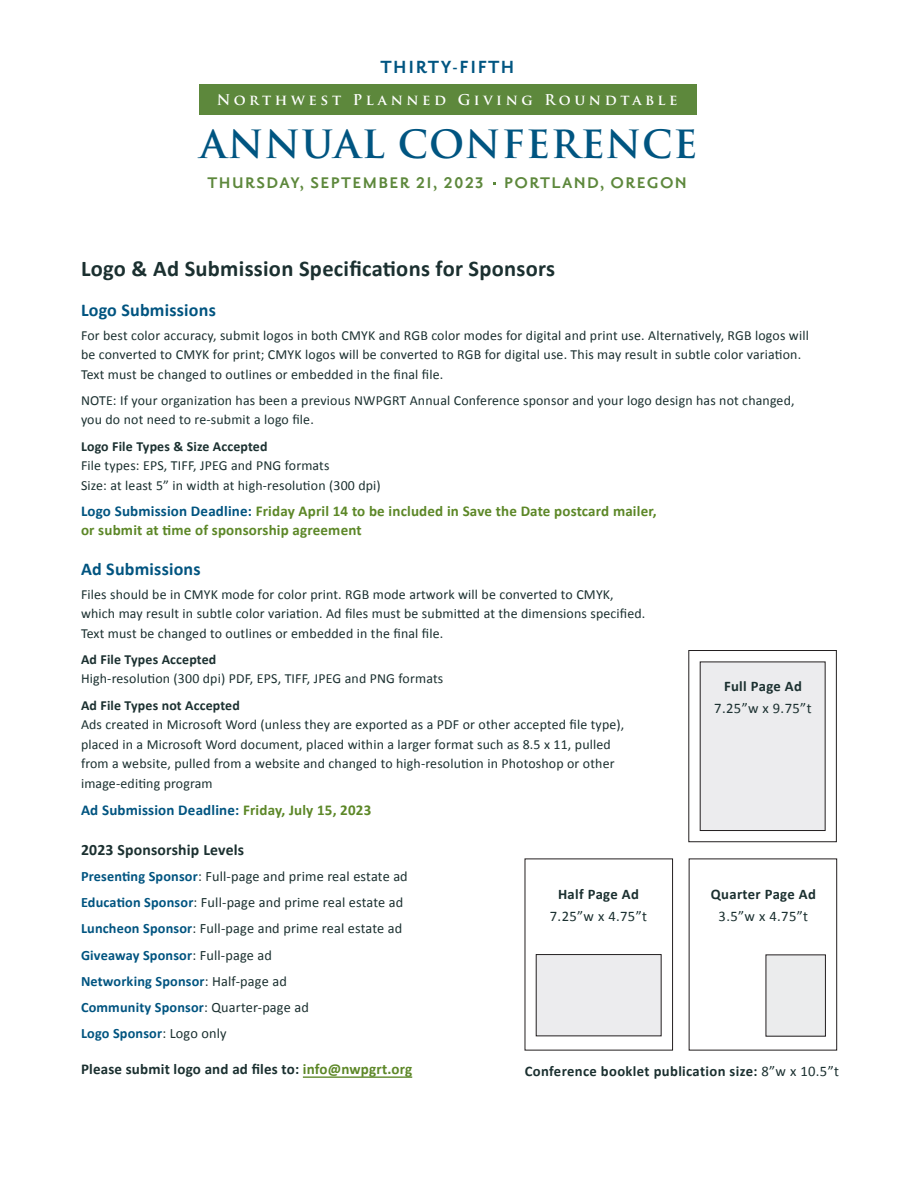
<style>
.page{position:relative;width:918px;height:1188px;background:#fff}
.page>*{position:absolute;margin:0;border:0;box-sizing:border-box;transform-origin:0 0}
.t1{font:700 37.95px "Trajan Pro";letter-spacing:.025em;color:#005581}
.t2{font:700 22.5px "Calibri";letter-spacing:.01em;color:#1b3030}
.t3{font:700 21.45px "Priori San";letter-spacing:.075em;color:#005581}
.t4{font:700 18.75px "Priori San";letter-spacing:.075em;color:#5d883c}
.t5{font:700 18px "Calibri";letter-spacing:.01em;color:#005480}
.t6{font:700 15.75px "Calibri";letter-spacing:.01em;color:#1b3030}
.t7{font:700 15px/19.5px "Calibri";letter-spacing:.01em;color:#5c8727}
.t8{font:700 15px "Calibri";letter-spacing:.01em;color:#1b3030}
.t9{font:700 15px "Calibri";letter-spacing:.01em;color:#005480}
.t10{font:700 14.7px "Calibri";letter-spacing:.025em;color:#1b3030}
.t11{font:14.7px "Calibri";letter-spacing:.025em;color:#1b3030}
.t12{font:700 14.55px "Trajan Pro";letter-spacing:.25em;color:#fff}
.t13{font:14.25px "Calibri";letter-spacing:.01em;color:#1b3030}
.t14{font:700 14.25px "Calibri";letter-spacing:.01em;color:#005480}
.t15{font:13.8px/19.5px "Calibri";letter-spacing:.01em;color:#1b3030}
.t16{font:700 13.8px "Calibri";letter-spacing:.01em;color:#1b3030}
.s1{color:#005480}
.s2{color:#5c8727}
.s3{font-weight:700;color:#005480}
.s4{font-weight:400;color:#1b3030}
.s5{font-weight:400}
</style>
<div class="page">
<div style="left:199px;top:84px;width:497px;height:31px;background:#5d883c"></div>
<div style="left:700px;top:662px;width:125px;height:169px;background:#ececee"></div>
<div style="left:689px;top:650px;width:148px;height:192px;border:1px solid #231f20"></div>
<div style="left:536px;top:955px;width:125px;height:81px;background:#ececee"></div>
<div style="left:536px;top:954px;width:125px;height:82px;border:1px solid #231f20"></div>
<div style="left:766px;top:955px;width:59px;height:81px;background:#ebeced"></div>
<div style="left:766px;top:955px;width:60px;height:81px;border:1px solid #231f20"></div>
<hr style="left:303px;top:1076px;width:109px;height:2px;background:#5c8727">
<p class="t3" style="left:380px;top:56px;width:136px">THIRTY-FIFTH</p>
<p class="t12" style="left:217px;top:90px;width:462px">Northwest Planned Giving Roundtable</p>
<p class="t1" style="left:200px;top:121px;width:499px">ANNUAL CONFERENCE</p>
<p class="t4" style="left:208px;top:173px;width:481px">THURSDAY, SEPTEMBER 21, 2023 PORTLAND, OREGON</p>
<p class="t2" style="left:81px;top:255px;width:476px">Logo &amp; Ad Submission Specifications for Sponsors</p>
<p class="t5" style="left:81px;top:299px;width:136px">Logo Submissions</p>
<p class="t15" style="left:81px;top:325px;width:729px">For best color accuracy, submit logos in both CMYK and RGB color modes for digital and print use. Alternatively, RGB logos will be converted to CMYK for print; CMYK logos will be converted to RGB for digital use. This may result in subtle color variation.<br>Text must be changed to outlines or embedded in the final file.</p>
<p class="t15" style="left:81px;top:390px;width:715px">NOTE: If your organization has been a previous NWPGRT Annual Conference sponsor and your logo design has not changed, you do not need to re-submit a logo file.</p>
<p class="t16" style="left:81px;top:438px;width:188px">Logo File Types &amp; Size Accepted</p>
<p class="t15" style="left:81px;top:455px;width:301px">File types: EPS, TIFF, JPEG and PNG formats<br>Size: at least 5” in width at high-resolution (300 dpi)</p>
<p class="t7" style="left:81px;top:500px;width:577px"><span class="s1">Logo Submission Deadline:</span> Friday April 14 to be included in Save the Date postcard mailer, or submit at time of sponsorship agreement</p>
<p class="t5" style="left:81px;top:558px;width:121px">Ad Submissions</p>
<p class="t15" style="left:81px;top:584px;width:566px">Files should be in CMYK mode for color print. RGB mode artwork will be converted to CMYK, which may result in subtle color variation. Ad files must be submitted at the dimensions specified.<br>Text must be changed to outlines or embedded in the final file.</p>
<p class="t16" style="left:81px;top:651px;width:137px">Ad File Types Accepted</p>
<p class="t15" style="left:81px;top:668px;width:364px">High-resolution (300 dpi) PDF, EPS, TIFF, JPEG and PNG formats</p>
<p class="t16" style="left:81px;top:696px;width:160px">Ad File Types not Accepted</p>
<p class="t15" style="left:81px;top:714px;width:545px">Ads created in Microsoft Word (unless they are exported as a PDF or other accepted file type), placed in a Microsoft Word document, placed within a larger format such as 8.5 x 11, pulled from a website, pulled from a website and changed to high-resolution in Photoshop or other image-editing program</p>
<p class="t10" style="left:724px;top:677px;width:79px">Full Page Ad</p>
<p class="t11" style="left:714px;top:699px;width:99px">7.25”w x 9.75”t</p>
<p class="t9" style="left:81px;top:801px;width:292px">Ad Submission Deadline: <span class="s2">Friday, July 15, 2023</span></p>
<p class="t6" style="left:81px;top:840px;width:165px">2023 Sponsorship Levels</p>
<p class="t13" style="left:81px;top:867px;width:328px"><span class="s3">Presenting Sponsor</span>: Full-page and prime real estate ad</p>
<p class="t13" style="left:81px;top:894px;width:324px"><span class="s3">Education Sponsor</span>: Full-page and prime real estate ad</p>
<p class="t13" style="left:81px;top:920px;width:323px"><span class="s3">Luncheon Sponsor</span>: Full-page and prime real estate ad</p>
<p class="t14" style="left:81px;top:946px;width:193px">Giveaway Sponsor<span class="s4">: Full-page ad</span></p>
<p class="t14" style="left:81px;top:972px;width:207px">Networking Sponsor<span class="s4">: Half-page ad</span></p>
<p class="t14" style="left:81px;top:999px;width:229px">Community Sponsor<span class="s4">: Quarter-page ad</span></p>
<p class="t14" style="left:81px;top:1025px;width:147px">Logo Sponsor<span class="s4">: Logo only</span></p>
<p class="t8" style="left:81px;top:1060px;width:333px">Please submit logo and ad files to: <span class="s2">info@nwpgrt.org</span></p>
<p class="t10" style="left:558px;top:885px;width:82px">Half Page Ad</p>
<p class="t11" style="left:550px;top:907px;width:99px">7.25”w x 4.75”t</p>
<p class="t10" style="left:711px;top:885px;width:107px">Quarter Page Ad</p>
<p class="t11" style="left:719px;top:907px;width:91px">3.5”w x 4.75”t</p>
<p class="t10" style="left:525px;top:1062px;width:316px">Conference booklet publication size: <span class="s5">8”w x 10.5”t</span></p>
</div>
